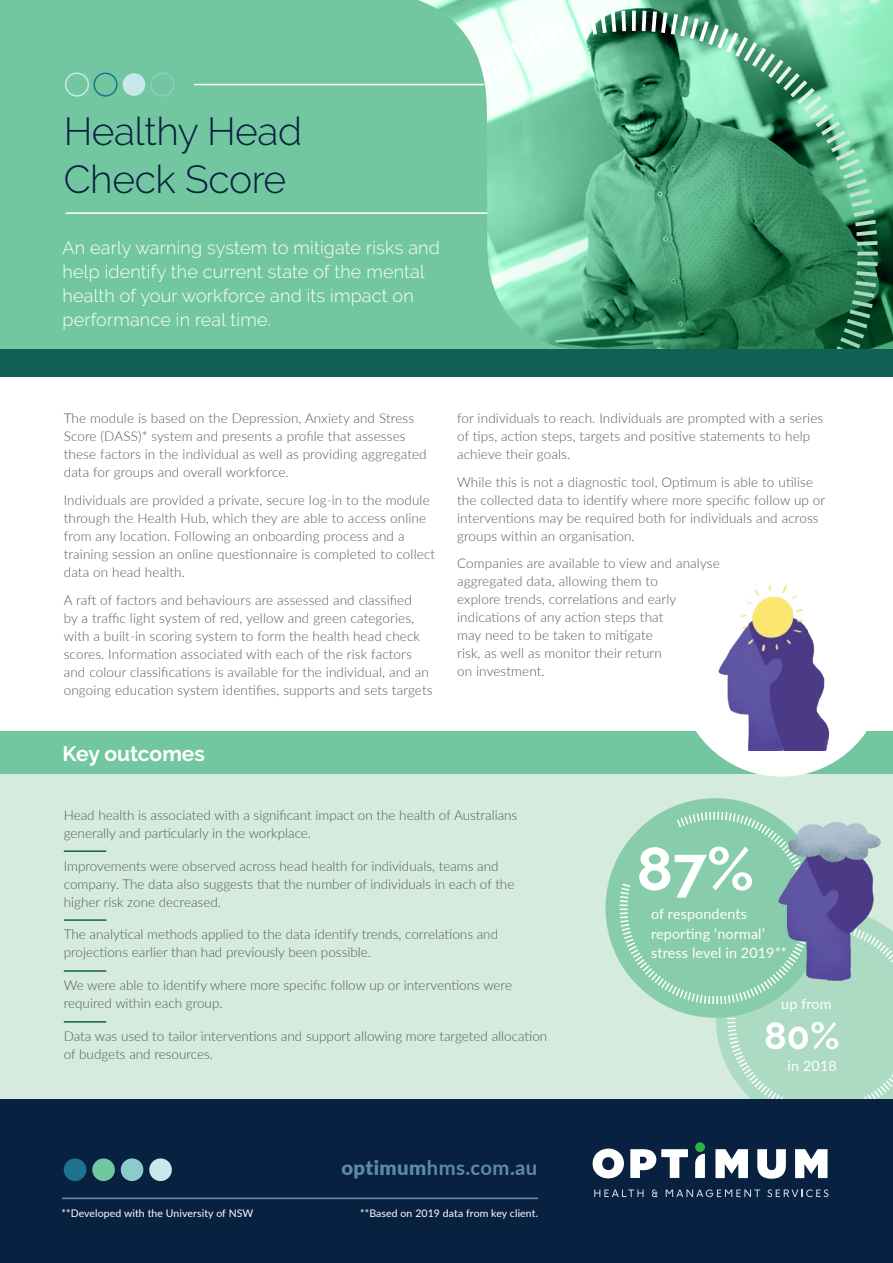
<style>
.page{position:relative;width:893px;height:1263px;background:#fff}
.page>*{position:absolute;margin:0;border:0;box-sizing:border-box;transform-origin:0 0}
.t1{font:700 60.3px "Raleway";color:#fff}
.t2{font:300 39px/48px "Raleway";letter-spacing:-.01em;color:#092141}
.t3{font:700 37.65px "Raleway";color:#fff}
.t4{font:700 21px "Raleway";color:#fff}
.t5{font:700 20.25px "Lato";letter-spacing:.02em;color:#5e8ba4}
.t6{font:300 18px/24px "Raleway";letter-spacing:.01em;color:#fff}
.t7{font:14.25px/19px "Lato";letter-spacing:.01em;color:#fff}
.t8{font:300 13.5px/18px "Lato";letter-spacing:.01em;color:#57585a}
.t9{font:10.5px "Lato";letter-spacing:.01em;color:#fff}
.s1{font-weight:900}
</style>
<div class="page">
<div style="left:0;top:731px;width:893px;height:458px;background:#d4ebde"></div>
<div style="left:0;top:731px;width:893px;height:43px;background:#73c7a0"></div>
<svg style="left:593px;top:0;width:300px;height:349px;background:#4f9f78"></svg>
<svg style="left:0;top:0;width:593px;height:349px;background:#7bcba6"></svg>
<div style="left:0;top:349px;width:893px;height:28px;background:#116057"></div>
<hr style="left:194px;top:84px;width:290px;height:1px;background:#fff">
<div style="left:93px;top:72px;width:25px;height:25px;border:2px solid #1c7290;border-radius:50%"></div>
<div style="left:65px;top:72px;width:24px;height:25px;border:2px solid #c8e8ec;border-radius:50%"></div>
<div style="left:123px;top:73px;width:22px;height:23px;background:#c8e8ec;border-radius:50%"></div>
<div style="left:150px;top:72px;width:25px;height:25px;border:2px solid #8ccbcb;border-radius:50%"></div>
<hr style="left:64px;top:850px;width:42px;height:2px;background:#116057">
<hr style="left:64px;top:919px;width:42px;height:2px;background:#116057">
<hr style="left:64px;top:970px;width:42px;height:2px;background:#116057">
<hr style="left:64px;top:1021px;width:42px;height:1px;background:#116057">
<hr style="left:66px;top:212px;width:421px;height:2px;background:#fff">
<div style="left:0;top:1099px;width:893px;height:164px;background:#092141"></div>
<hr style="left:62px;top:1197px;width:476px;height:2px;background:#5e8ba4">
<div style="left:92px;top:1158px;width:23px;height:23px;background:#73c7a0;border-radius:50%"></div>
<div style="left:64px;top:1158px;width:22px;height:23px;background:#1c7290;border-radius:50%"></div>
<div style="left:121px;top:1158px;width:22px;height:23px;background:#8ccbcb;border-radius:50%"></div>
<div style="left:149px;top:1158px;width:23px;height:23px;background:#c8e8ec;border-radius:50%"></div>
<svg style="left:715px;top:1149px;width:33px;height:29px"></svg>
<svg style="left:592px;top:1148px;width:32px;height:31px"></svg>
<svg style="left:757px;top:1149px;width:29px;height:30px"></svg>
<svg style="left:630px;top:1149px;width:58px;height:29px"></svg>
<svg style="left:795px;top:1149px;width:32px;height:29px"></svg>
<div style="left:695px;top:1142px;width:10px;height:10px;background:#2cb34b;border-radius:50%"></div>
<svg style="left:695px;top:1154px;width:10px;height:24px"></svg>
<svg style="left:594px;top:1189px;width:50px;height:8px"></svg>
<svg style="left:652px;top:1189px;width:5px;height:8px"></svg>
<svg style="left:666px;top:1189px;width:94px;height:8px"></svg>
<svg style="left:767px;top:1189px;width:61px;height:8px"></svg>
<div style="left:680px;top:573px;width:202px;height:202px;background:#fff;border-radius:50%"></div>
<div style="left:678px;top:571px;width:206px;height:206px;border:4px solid #fff;border-radius:50%"></div>
<img style="left:706px;top:581px;width:173px;height:170px">
<div style="left:605px;top:798px;width:220px;height:220px;background:#87cdab;border-radius:50%"></div>
<svg style="left:618px;top:810px;width:275px;height:289px"></svg>
<img style="left:768px;top:812px;width:125px;height:175px">
<h2 class="t2" style="left:64px;top:107px;width:240px">Healthy Head<br>Check Score</h2>
<h3 class="t6" style="left:63px;top:235px;width:379px">An early warning system to mitigate risks and help identify the current state of the mental health of your workforce and its impact on performance in real time.</h3>
<p class="t8" style="left:64px;top:409px;width:364px">The module is based on the Depression, Anxiety and Stress Score (DASS)* system and presents a profile that assesses these factors in the individual as well as providing aggregated data for groups and overall workforce.</p>
<p class="t8" style="left:64px;top:491px;width:373px">Individuals are provided a private, secure log-in to the module through the Health Hub, which they are able to access online from any location. Following an onboarding process and a training session an online questionnaire is completed to collect data on head health.</p>
<p class="t8" style="left:64px;top:590px;width:370px">A raft of factors and behaviours are assessed and classified<br>by a traffic light system of red, yellow and green categories, with a built-in scoring system to form the health head check scores. Information associated with each of the risk factors and colour classifications is available for the individual, and an ongoing education system identifies, supports and sets targets</p>
<h3 class="t4" style="left:63px;top:742px;width:144px">Key outcomes</h3>
<p class="t8" style="left:457px;top:409px;width:368px">for individuals to reach. Individuals are prompted with a series of tips, action steps, targets and positive statements to help achieve their goals.</p>
<p class="t8" style="left:457px;top:472px;width:370px">While this is not a diagnostic tool, Optimum is able to utilise the collected data to identify where more specific follow up or interventions may be required both for individuals and across groups within an organisation.</p>
<p class="t8" style="left:457px;top:554px;width:264px">Companies are available to view and analyse aggregated data, allowing them to<br>explore trends, correlations and early indications of any action steps that<br>may need to be taken to mitigate<br>risk, as well as monitor their return<br>on investment.</p>
<p class="t8" style="left:64px;top:805px;width:455px">Head health is associated with a significant impact on the health of Australians generally and particularly in the workplace.</p>
<p class="t8" style="left:64px;top:856px;width:452px">Improvements were observed across head health for individuals, teams and company. The data also suggests that the number of individuals in each of the higher risk zone decreased.</p>
<p class="t8" style="left:64px;top:925px;width:436px">The analytical methods applied to the data identify trends, correlations and projections earlier than had previously been possible.</p>
<p class="t8" style="left:64px;top:976px;width:450px">We were able to identify where more specific follow up or interventions were required within each group.</p>
<p class="t8" style="left:64px;top:1027px;width:485px">Data was used to tailor interventions and support allowing more targeted allocation of budgets and resources.</p>
<p class="t9" style="left:62px;top:1206px;width:193px">**Developed with the University of NSW</p>
<h3 class="t5" style="left:341px;top:1152px;width:197px"><span class="s1">optimum</span>hms.com.au</h3>
<p class="t9" style="left:360px;top:1206px;width:179px">**Based on 2019 data from key client.</p>
<h1 class="t1" style="left:636px;top:834px;width:119px">87%</h1>
<p class="t7" style="left:651px;top:904px;width:137px">of respondents reporting ‘normal’ stress level in 2019**</p>
<p class="t7" style="left:781px;top:994px;width:52px">up from</p>
<h3 class="t3" style="left:764px;top:1014px;width:77px">80%</h3>
<p class="t7" style="left:788px;top:1055px;width:51px">in 2018</p>
</div>
